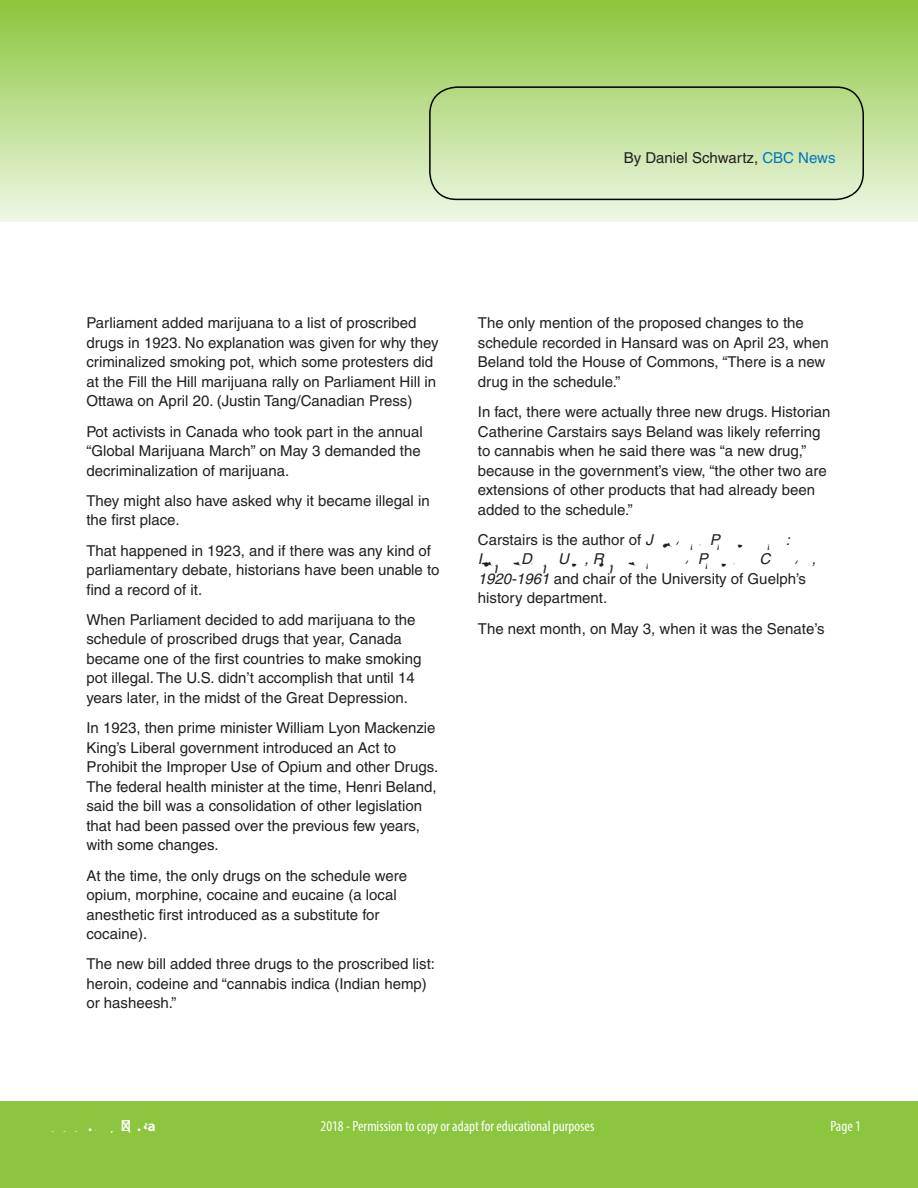
<style>
.page{position:relative;width:918px;height:1188px;background:#fff}
.page>*{position:absolute;margin:0;border:0;box-sizing:border-box;transform-origin:0 0}
.t1{font:15px/19.5px "Helvetica";color:#231f20}
.t2{font:condensed 15px "Myriad Pro";color:#fff}
.t3{font:700 15px "Myriad Pro";color:#fff}
.s1{color:#0077c0}
.s2{font-style:italic}
</style>
<div class="page">
<div style="left:0;top:1102px;width:918px;height:86px;background:#8bc63e"></div>
<div style="left:0;top:0;width:918px;height:222px;background:linear-gradient(to bottom,#8ac53c,#eef6e4)"></div>
<div style="left:429px;top:86px;width:435px;height:114px;border:2px solid #000;border-radius:27px"></div>
<p class="t1" style="left:624px;top:148px;width:213px">By Daniel Schwartz, <span class="s1">CBC News</span></p>
<p class="t1" style="left:86px;top:313px;width:354px">Parliament added marijuana to a list of proscribed drugs in 1923. No explanation was given for why they criminalized smoking pot, which some protesters did at the Fill the Hill marijuana rally on Parliament Hill in Ottawa on April 20. (Justin Tang/Canadian Press)</p>
<p class="t1" style="left:86px;top:421px;width:338px">Pot activists in Canada who took part in the annual “Global Marijuana March” on May 3 demanded the decriminalization of marijuana.</p>
<p class="t1" style="left:86px;top:491px;width:345px">They might also have asked why it became illegal in the first place.</p>
<p class="t1" style="left:86px;top:541px;width:355px">That happened in 1923, and if there was any kind of parliamentary debate, historians have been unable to find a record of it.</p>
<p class="t1" style="left:86px;top:610px;width:337px">When Parliament decided to add marijuana to the schedule of proscribed drugs that year, Canada became one of the first countries to make smoking pot illegal. The U.S. didn’t accomplish that until 14 years later, in the midst of the Great Depression.</p>
<p class="t1" style="left:86px;top:718px;width:353px">In 1923, then prime minister William Lyon Mackenzie King’s Liberal government introduced an Act to Prohibit the Improper Use of Opium and other Drugs.<br>The federal health minister at the time, Henri Beland, said the bill was a consolidation of other legislation that had been passed over the previous few years, with some changes.</p>
<p class="t1" style="left:86px;top:865px;width:322px">At the time, the only drugs on the schedule were opium, morphine, cocaine and eucaine (a local anesthetic first introduced as a substitute for cocaine).</p>
<p class="t1" style="left:86px;top:954px;width:350px">The new bill added three drugs to the proscribed list: heroin, codeine and “cannabis indica (Indian hemp) or hasheesh.”</p>
<p class="t1" style="left:478px;top:313px;width:352px">The only mention of the proposed changes to the schedule recorded in Hansard was on April 23, when Beland told the House of Commons, “There is a new drug in the schedule.”</p>
<p class="t1" style="left:478px;top:402px;width:354px">In fact, there were actually three new drugs. Historian Catherine Carstairs says Beland was likely referring to cannabis when he said there was “a new drug,” because in the government’s view, “the other two are extensions of other products that had already been added to the schedule.”</p>
<p class="t1" style="left:478px;top:530px;width:340px">Carstairs is the author of <span class="s2">Jailed for Possession:<br>Illegal Drug Use, Regulation and Power in Canada, 1920-1961</span> and chair of the University of Guelph’s history department.</p>
<p class="t1" style="left:478px;top:619px;width:348px">The next month, on May 3, when it was the Senate’s</p>
<p class="t3" style="left:54px;top:1116px;width:103px">www.iminds.ca</p>
<p class="t2" style="left:321px;top:1117px;width:275px">2018 - Permission to copy or adapt for educational purposes</p>
<p class="t2" style="left:830px;top:1117px;width:32px">Page 1</p>
</div>
